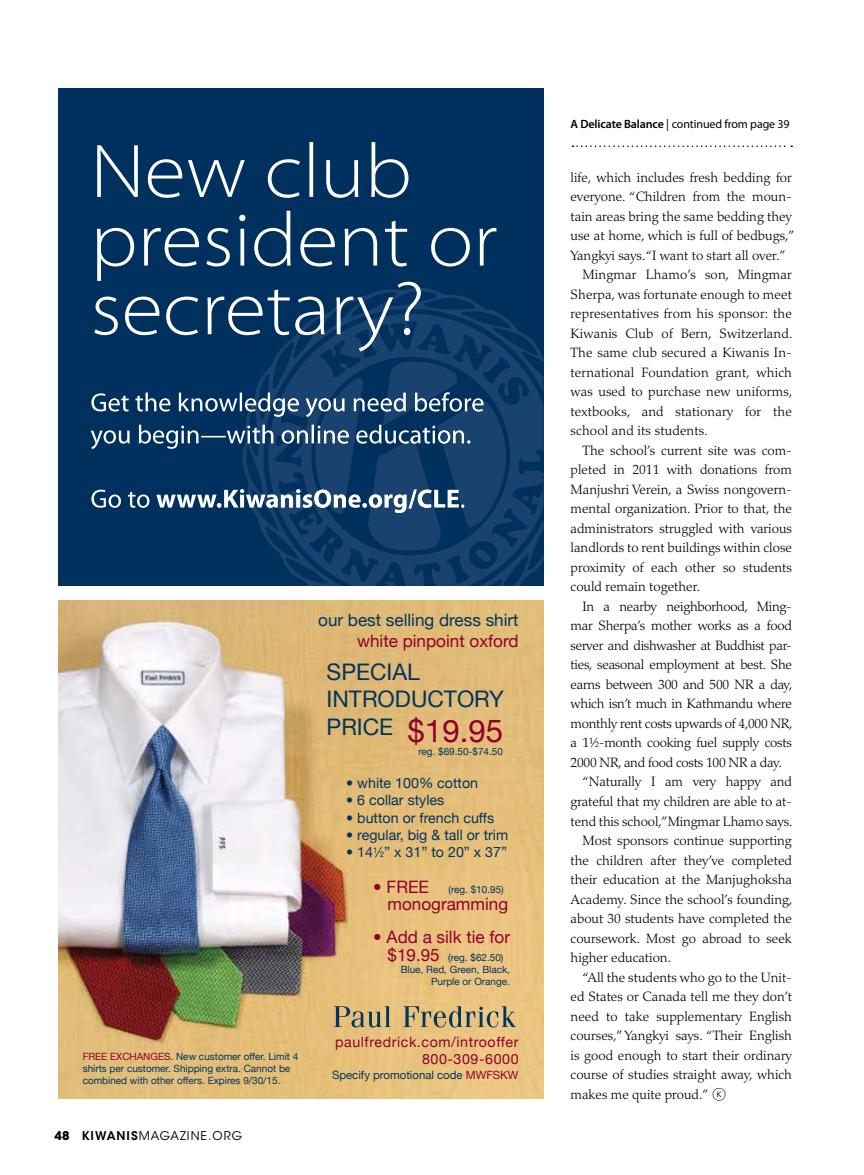
<style>
.page{position:relative;width:864px;height:1175px;background:#fff}
.page>*{position:absolute;margin:0;border:0;box-sizing:border-box;transform-origin:0 0}
.t1{font:31.35px "Helvetica Neue";color:#91002c}
.t2{font:22.8px/27.3px "Helvetica Neue";color:#00355f}
.t3{font:17.1px "Helvetica Neue";color:#91002c}
.t4{font:17.1px "Helvetica Neue";color:#00355f}
.t5{font:14.25px "Helvetica Neue";color:#00355f}
.t6{font:14.25px/17.1px "Helvetica Neue";letter-spacing:.04em;color:#91002c;text-align:right}
.t7{font:300 13.5px "Palatino LT Std";color:#000}
.t8{font:300 13.5px "Palatino LT Std";letter-spacing:-.02em;color:#000}
.t9{font:12px "Myriad Pro";letter-spacing:-.01em;color:#000}
.t10{font:12px "ITC Avant Garde Std";letter-spacing:.08em;color:#000}
.t11{font:11.4px "Helvetica Neue";color:#00355f}
.t12{font:9.9px/12px "Helvetica Neue";color:#00355f}
.s1{color:#91002c}
.s2{font-weight:700}
.s3{font-weight:600}
.s4{font-size:7.8px}
.s5{font-size:17.1px;color:#91002c}
.s6{font-family:"Whitney Index White Rd Lt";font-weight:400}
</style>
<div class="page">
<img style="left:58px;top:600px;width:486px;height:498px">
<svg style="left:334px;top:1006px;width:56px;height:21px"></svg>
<svg style="left:404px;top:1006px;width:112px;height:21px;background:#ac9d76"></svg>
<div style="left:58px;top:88px;width:486px;height:497px;background:#00305e"></div>
<svg style="left:97px;top:142px;width:311px;height:56px"></svg>
<svg style="left:273px;top:314px;width:271px;height:48px"></svg>
<svg style="left:94px;top:211px;width:402px;height:140px"></svg>
<svg style="left:91px;top:362px;width:453px;height:223px"></svg>
<svg style="left:573px;top:145px;width:219px;height:2px"></svg>
<p class="t12" style="left:83px;top:1050px;width:217px"><span class="s1">FREE EXCHANGES.</span> New customer offer. Limit 4 shirts per customer. Shipping extra. Cannot be combined with other offers. Expires 9/30/15.</p>
<p class="t10" style="left:55px;top:1128px;width:189px"><span class="s2">48</span> <span class="s3">KIWANIS</span>MAGAZINE.ORG</p>
<p class="t4" style="left:318px;top:609px;width:202px">our best selling dress shirt</p>
<p class="t3" style="left:357px;top:630px;width:163px">white pinpoint oxford</p>
<h2 class="t2" style="left:327px;top:658px;width:179px">SPECIAL<br>INTRODUCTORY<br>PRICE</h2>
<p class="t12" style="left:418px;top:745px;width:86px">reg. $69.50-$74.50</p>
<h1 class="t1" style="left:408px;top:711px;width:97px">$19.95</h1>
<p class="t5" style="left:346px;top:774px;width:133px">• white 100% cotton</p>
<p class="t5" style="left:346px;top:792px;width:100px">• 6 collar styles</p>
<p class="t5" style="left:346px;top:809px;width:150px">• button or french cuffs</p>
<p class="t5" style="left:346px;top:826px;width:164px">• regular, big &amp; tall or trim</p>
<p class="t5" style="left:346px;top:843px;width:163px">• 14<sup>1</sup>⁄<span class="s4">2</span>” x 31” to 20” x 37”</p>
<p class="t3" style="left:373px;top:877px;width:57px">• FREE</p>
<p class="t12" style="left:448px;top:883px;width:57px">(reg. $10.95)</p>
<p class="t3" style="left:388px;top:894px;width:122px">monogramming</p>
<p class="t3" style="left:373px;top:926px;width:138px">• Add a silk tie for</p>
<p class="t12" style="left:388px;top:951px;width:118px"><span class="s5">$19.95</span> (reg. $62.50)</p>
<p class="t12" style="left:401px;top:963px;width:111px">Blue, Red, Green, Black,</p>
<p class="t12" style="left:431px;top:975px;width:81px">Purple or Orange.</p>
<p class="t6" style="left:335px;top:1032px;width:185px">paulfredrick.com/introoffer<br>800-309-6000</p>
<p class="t11" style="left:332px;top:1068px;width:188px">Specify promotional code <span class="s1">MWFSKW</span></p>
<p class="t9" style="left:571px;top:117px;width:221px"><span class="s3">A Delicate Balance</span> | continued from page 39</p>
<p class="t7" style="left:571px;top:169px;width:223px">life, which includes fresh bedding for</p>
<p class="t7" style="left:571px;top:189px;width:223px">everyone. “Children from the moun-</p>
<p class="t7" style="left:571px;top:208px;width:223px">tain areas bring the same bedding they</p>
<p class="t7" style="left:571px;top:228px;width:226px">use at home, which is full of bedbugs,”</p>
<p class="t7" style="left:571px;top:247px;width:217px">Yangkyi says. “I want to start all over.”</p>
<p class="t7" style="left:583px;top:267px;width:211px">Mingmar Lhamo’s son, Mingmar</p>
<p class="t7" style="left:571px;top:286px;width:223px">Sherpa, was fortunate enough to meet</p>
<p class="t7" style="left:571px;top:306px;width:223px">representatives from his sponsor: the</p>
<p class="t7" style="left:571px;top:325px;width:223px">Kiwanis Club of Bern, Switzerland.</p>
<p class="t7" style="left:571px;top:345px;width:223px">The same club secured a Kiwanis In-</p>
<p class="t7" style="left:571px;top:364px;width:223px">ternational Foundation grant, which</p>
<p class="t7" style="left:571px;top:384px;width:223px">was used to purchase new uniforms,</p>
<p class="t7" style="left:571px;top:403px;width:223px">textbooks, and stationary for the</p>
<p class="t7" style="left:571px;top:423px;width:139px">school and its students.</p>
<p class="t7" style="left:583px;top:442px;width:211px">The school’s current site was com-</p>
<p class="t7" style="left:571px;top:462px;width:223px">pleted in 2011 with donations from</p>
<p class="t7" style="left:571px;top:481px;width:223px">Manjushri Verein, a Swiss nongovern-</p>
<p class="t7" style="left:571px;top:501px;width:223px">mental organization. Prior to that, the</p>
<p class="t7" style="left:571px;top:520px;width:223px">administrators struggled with various</p>
<p class="t7" style="left:571px;top:540px;width:223px">landlords to rent buildings within close</p>
<p class="t7" style="left:571px;top:559px;width:223px">proximity of each other so students</p>
<p class="t7" style="left:571px;top:579px;width:131px">could remain together.</p>
<p class="t8" style="left:583px;top:598px;width:211px">In a nearby neighborhood, Ming-</p>
<p class="t8" style="left:571px;top:618px;width:223px">mar Sherpa’s mother works as a food</p>
<p class="t8" style="left:571px;top:637px;width:223px">server and dishwasher at Buddhist par-</p>
<p class="t8" style="left:571px;top:657px;width:223px">ties, seasonal employment at best. She</p>
<p class="t8" style="left:571px;top:676px;width:223px">earns between 300 and 500 NR a day,</p>
<p class="t8" style="left:571px;top:696px;width:223px">which isn’t much in Kathmandu where</p>
<p class="t8" style="left:571px;top:715px;width:223px">monthly rent costs upwards of 4,000 NR,</p>
<p class="t8" style="left:571px;top:735px;width:223px">a 1½-month cooking fuel supply costs</p>
<p class="t8" style="left:571px;top:754px;width:213px">2000 NR, and food costs 100 NR a day.</p>
<p class="t7" style="left:583px;top:774px;width:211px">“Naturally I am very happy and</p>
<p class="t7" style="left:571px;top:793px;width:223px">grateful that my children are able to at-</p>
<p class="t7" style="left:571px;top:813px;width:223px">tend this school,”Mingmar Lhamo says.</p>
<p class="t7" style="left:583px;top:832px;width:211px">Most sponsors continue supporting</p>
<p class="t7" style="left:571px;top:852px;width:223px">the children after they’ve completed</p>
<p class="t7" style="left:571px;top:871px;width:223px">their education at the Manjughoksha</p>
<p class="t7" style="left:571px;top:891px;width:223px">Academy. Since the school’s founding,</p>
<p class="t7" style="left:571px;top:910px;width:223px">about 30 students have completed the</p>
<p class="t7" style="left:571px;top:930px;width:223px">coursework. Most go abroad to seek</p>
<p class="t7" style="left:571px;top:949px;width:102px">higher education.</p>
<p class="t7" style="left:583px;top:969px;width:211px">“All the students who go to the Unit-</p>
<p class="t7" style="left:571px;top:988px;width:223px">ed States or Canada tell me they don’t</p>
<p class="t7" style="left:571px;top:1008px;width:223px">need to take supplementary English</p>
<p class="t7" style="left:571px;top:1027px;width:223px">courses,” Yangkyi says. “Their English</p>
<p class="t7" style="left:571px;top:1047px;width:223px">is good enough to start their ordinary</p>
<p class="t7" style="left:571px;top:1066px;width:223px">course of studies straight away, which</p>
<p class="t7" style="left:571px;top:1086px;width:157px">makes me quite proud.” <span class="s6">K</span></p>
</div>
